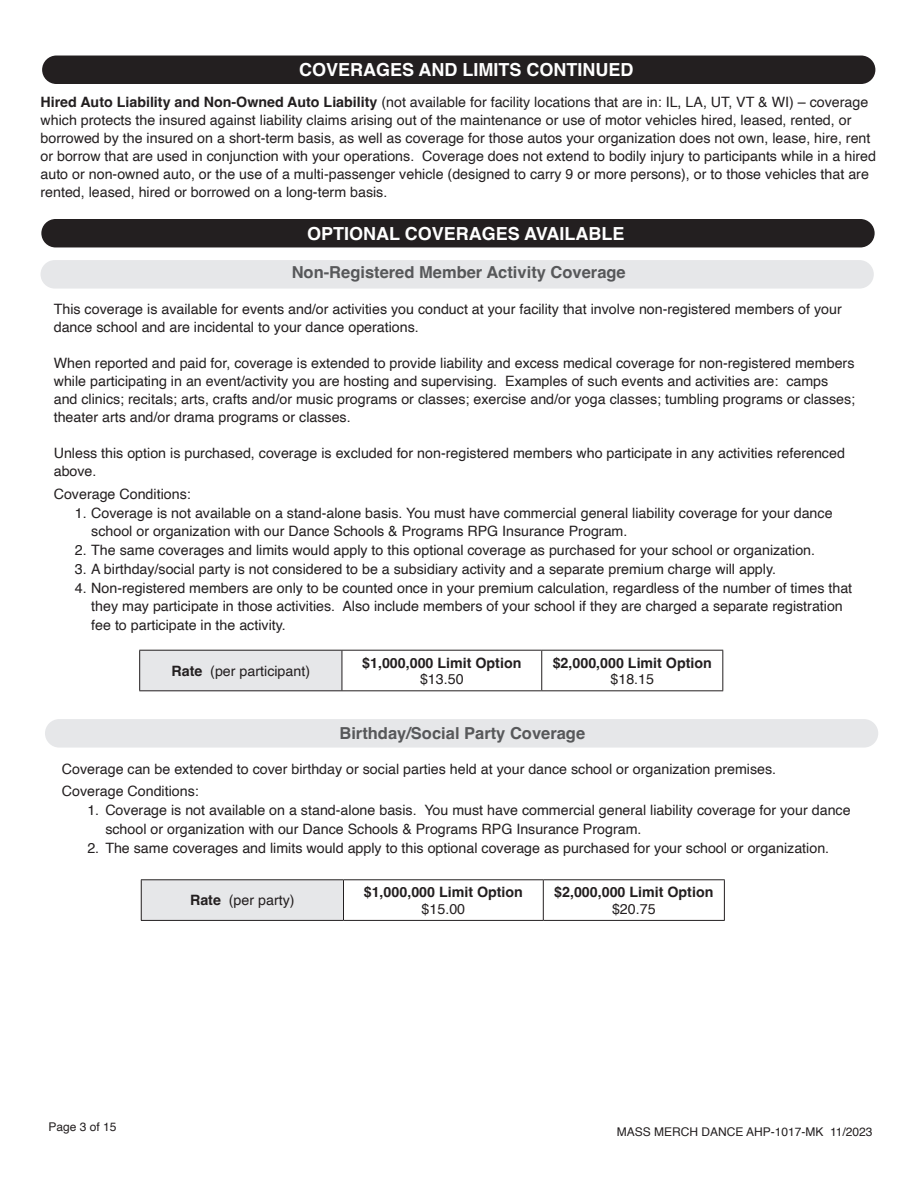
<style>
.page{position:relative;width:918px;height:1188px;background:#fff}
.page>*{position:absolute;margin:0;border:0;box-sizing:border-box;transform-origin:0 0}
.t1{font:700 18px "Helvetica";color:#fff}
.t2{font:700 16.5px "Helvetica";color:#57585a}
.t3{font:14.25px/18px "Helvetica";color:#231f20}
.t4{font:700 14.25px "Helvetica";color:#231f20}
.t5{font:12px "Helvetica";color:#231f20}
.s1{font-weight:700}
</style>
<div class="page">
<div style="left:45px;top:719px;width:833px;height:29px;background:#e6e7e9;border-radius:14px"></div>
<div style="left:41px;top:260px;width:833px;height:29px;background:#e6e7e9;border-radius:14px"></div>
<div style="left:41px;top:219px;width:834px;height:28px;background:#231f20;border-radius:14px"></div>
<div style="left:42px;top:56px;width:833px;height:28px;background:#231f20;border-radius:14px"></div>
<div style="left:140px;top:650px;width:202px;height:41px;background:#e6e7e9"></div>
<hr style="left:139px;top:650px;width:203px;height:1px;background:#231f20">
<hr style="left:139px;top:651px;width:1px;height:39px;background:#231f20">
<hr style="left:342px;top:650px;width:200px;height:1px;background:#231f20">
<hr style="left:342px;top:651px;width:1px;height:39px;background:#231f20">
<hr style="left:542px;top:650px;width:181px;height:1px;background:#231f20">
<hr style="left:541px;top:651px;width:1px;height:39px;background:#231f20">
<hr style="left:722px;top:651px;width:1px;height:39px;background:#231f20">
<hr style="left:139px;top:690px;width:203px;height:1px;background:#231f20">
<hr style="left:342px;top:690px;width:200px;height:1px;background:#231f20">
<hr style="left:542px;top:690px;width:181px;height:1px;background:#231f20">
<div style="left:141px;top:880px;width:203px;height:40px;background:#e6e7e9"></div>
<hr style="left:141px;top:879px;width:203px;height:1px;background:#231f20">
<hr style="left:141px;top:880px;width:1px;height:40px;background:#231f20">
<hr style="left:344px;top:879px;width:199px;height:1px;background:#231f20">
<hr style="left:343px;top:880px;width:1px;height:40px;background:#231f20">
<hr style="left:543px;top:879px;width:182px;height:1px;background:#231f20">
<hr style="left:543px;top:880px;width:1px;height:40px;background:#231f20">
<hr style="left:724px;top:880px;width:1px;height:40px;background:#231f20">
<hr style="left:141px;top:920px;width:203px;height:1px;background:#231f20">
<hr style="left:344px;top:920px;width:199px;height:1px;background:#231f20">
<hr style="left:543px;top:920px;width:182px;height:1px;background:#231f20">
<p class="t1" style="left:299px;top:59px;width:336px">COVERAGES AND LIMITS CONTINUED</p>
<p class="t3" style="left:40px;top:94px;width:837px"><span class="s1">Hired Auto Liability and Non-Owned Auto Liability</span> (not available for facility locations that are in: IL, LA, UT, VT &amp; WI) – coverage which protects the insured against liability claims arising out of the maintenance or use of motor vehicles hired, leased, rented, or borrowed by the insured on a short-term basis, as well as coverage for those autos your organization does not own, lease, hire, rent or borrow that are used in conjunction with your operations. Coverage does not extend to bodily injury to participants while in a hired auto or non-owned auto, or the use of a multi-passenger vehicle (designed to carry 9 or more persons), or to those vehicles that are rented, leased, hired or borrowed on a long-term basis.</p>
<p class="t1" style="left:307px;top:223px;width:319px">OPTIONAL COVERAGES AVAILABLE</p>
<p class="t2" style="left:292px;top:263px;width:336px">Non-Registered Member Activity Coverage</p>
<p class="t3" style="left:54px;top:301px;width:790px">This coverage is available for events and/or activities you conduct at your facility that involve non-registered members of your dance school and are incidental to your dance operations.</p>
<p class="t3" style="left:54px;top:355px;width:803px">When reported and paid for, coverage is extended to provide liability and excess medical coverage for non-registered members while participating in an event/activity you are hosting and supervising. Examples of such events and activities are: camps and clinics; recitals; arts, crafts and/or music programs or classes; exercise and/or yoga classes; tumbling programs or classes; theater arts and/or drama programs or classes.</p>
<p class="t3" style="left:54px;top:445px;width:793px">Unless this option is purchased, coverage is excluded for non-registered members who participate in any activities referenced above.</p>
<p class="t3" style="left:54px;top:485px;width:139px">Coverage Conditions:</p>
<p class="t3" style="left:91px;top:504px;width:743px;line-height:18.8px;text-indent:-17px">1. Coverage is not available on a stand-alone basis. You must have commercial general liability coverage for your dance school or organization with our Dance Schools &amp; Programs RPG Insurance Program.</p>
<p class="t3" style="left:75px;top:542px;width:742px">2. The same coverages and limits would apply to this optional coverage as purchased for your school or organization.</p>
<p class="t3" style="left:75px;top:560px;width:703px">3. A birthday/social party is not considered to be a subsidiary activity and a separate premium charge will apply.</p>
<p class="t3" style="left:91px;top:579px;width:763px;line-height:18.8px;text-indent:-17px">4. Non-registered members are only to be counted once in your premium calculation, regardless of the number of times that they may participate in those activities. Also include members of your school if they are charged a separate registration fee to participate in the activity.</p>
<p class="t3" style="left:172px;top:662px;width:140px"><span class="s1">Rate</span> (per participant)</p>
<p class="t4" style="left:362px;top:654px;width:161px">$1,000,000 Limit Option</p>
<p class="t3" style="left:420px;top:671px;width:45px">$13.50</p>
<p class="t4" style="left:553px;top:654px;width:161px">$2,000,000 Limit Option</p>
<p class="t3" style="left:610px;top:671px;width:45px">$18.15</p>
<p class="t2" style="left:339px;top:724px;width:247px">Birthday/Social Party Coverage</p>
<p class="t3" style="left:62px;top:758px;width:716px;line-height:22.5px">Coverage can be extended to cover birthday or social parties held at your dance school or organization premises.<br>Coverage Conditions:</p>
<p class="t3" style="left:105px;top:801px;width:747px;line-height:18.8px;text-indent:-18px">1. Coverage is not available on a stand-alone basis. You must have commercial general liability coverage for your dance school or organization with our Dance Schools &amp; Programs RPG Insurance Program.</p>
<p class="t3" style="left:87px;top:839px;width:743px">2. The same coverages and limits would apply to this optional coverage as purchased for your school or organization.</p>
<p class="t3" style="left:190px;top:892px;width:106px"><span class="s1">Rate</span> (per party)</p>
<p class="t4" style="left:364px;top:883px;width:161px">$1,000,000 Limit Option</p>
<p class="t3" style="left:422px;top:900px;width:45px">$15.00</p>
<p class="t4" style="left:554px;top:883px;width:161px">$2,000,000 Limit Option</p>
<p class="t3" style="left:612px;top:900px;width:45px">$20.75</p>
<p class="t5" style="left:48px;top:1117px;width:70px">Page 3 of 15</p>
<p class="t5" style="left:617px;top:1123px;width:257px">MASS MERCH DANCE AHP-1017-MK 11/2023</p>
</div>
